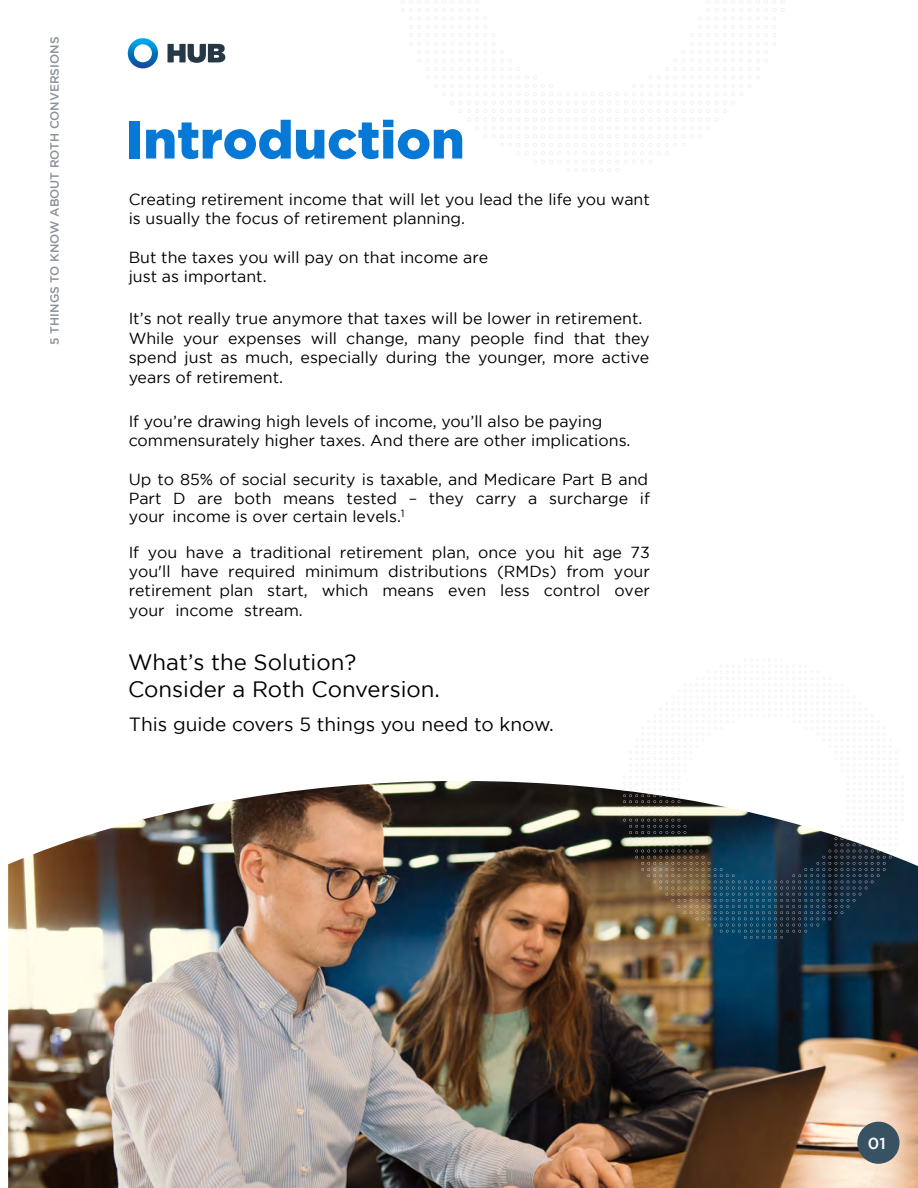
<style>
.page{position:relative;width:918px;height:1188px;background:#fff}
.page>*{position:absolute;margin:0;border:0;box-sizing:border-box;transform-origin:0 0}
.t1{font:22.2px/26.5px "Gotham";color:#000}
.t2{font:19.05px "Gotham";color:#000}
.t3{font:15.9px/19.2px "Gotham";color:#000}
.t4{font:500 15.9px "Gotham";color:#fff}
.t5{font:500 12px "Gotham";color:#263746}
</style>
<div class="page">
<svg style="left:128px;top:0;width:657px;height:172px"></svg>
<img style="left:8px;top:781px;width:910px;height:407px">
<svg style="left:623px;top:665px;width:281px;height:274px"></svg>
<div style="left:857px;top:1122px;width:43px;height:42px;background:#385263;border-radius:50%"></div>
<p class="t5" style="left:48px;top:345px;width:309px;rotate:-90deg">5 THINGS TO KNOW ABOUT ROTH CONVERSIONS</p>
<p class="t3" style="left:129px;top:190px;width:523px">Creating retirement income that will let you lead the life you want is usually the focus of retirement planning.</p>
<p class="t3" style="left:129px;top:247px;width:361px">But the taxes you will pay on that income are just as important.</p>
<p class="t3" style="left:129px;top:308px;width:522px;line-height:19.6px">It’s not really true anymore that taxes will be lower in retirement.<br>While your expenses will change, many people find that they spend just as much, especially during the younger, more active years of retirement.</p>
<p class="t3" style="left:129px;top:412px;width:503px;line-height:18.6px">If you’re drawing high levels of income, you’ll also be paying commensurately higher taxes. And there are other implications.</p>
<p class="t3" style="left:129px;top:470px;width:523px;line-height:18.6px;text-align:justify">Up to 85% of social security is taxable, and Medicare Part B and Part D are both means tested – they carry a surcharge if your income is over certain levels.<sup>1</sup></p>
<p class="t3" style="left:129px;top:543px;width:523px;text-align:justify">If you have a traditional retirement plan, once you hit age 73 you'll have required minimum distributions (RMDs) from your retirement plan start, which means even less control over your income stream.</p>
<h1 class="t1" style="left:128px;top:649px;width:313px">What’s the Solution?<br>Consider a Roth Conversion.</h1>
<p class="t2" style="left:129px;top:713px;width:426px">This guide covers 5 things you need to know.</p>
<p class="t4" style="left:868px;top:1134px;width:19px">01</p>
</div>
